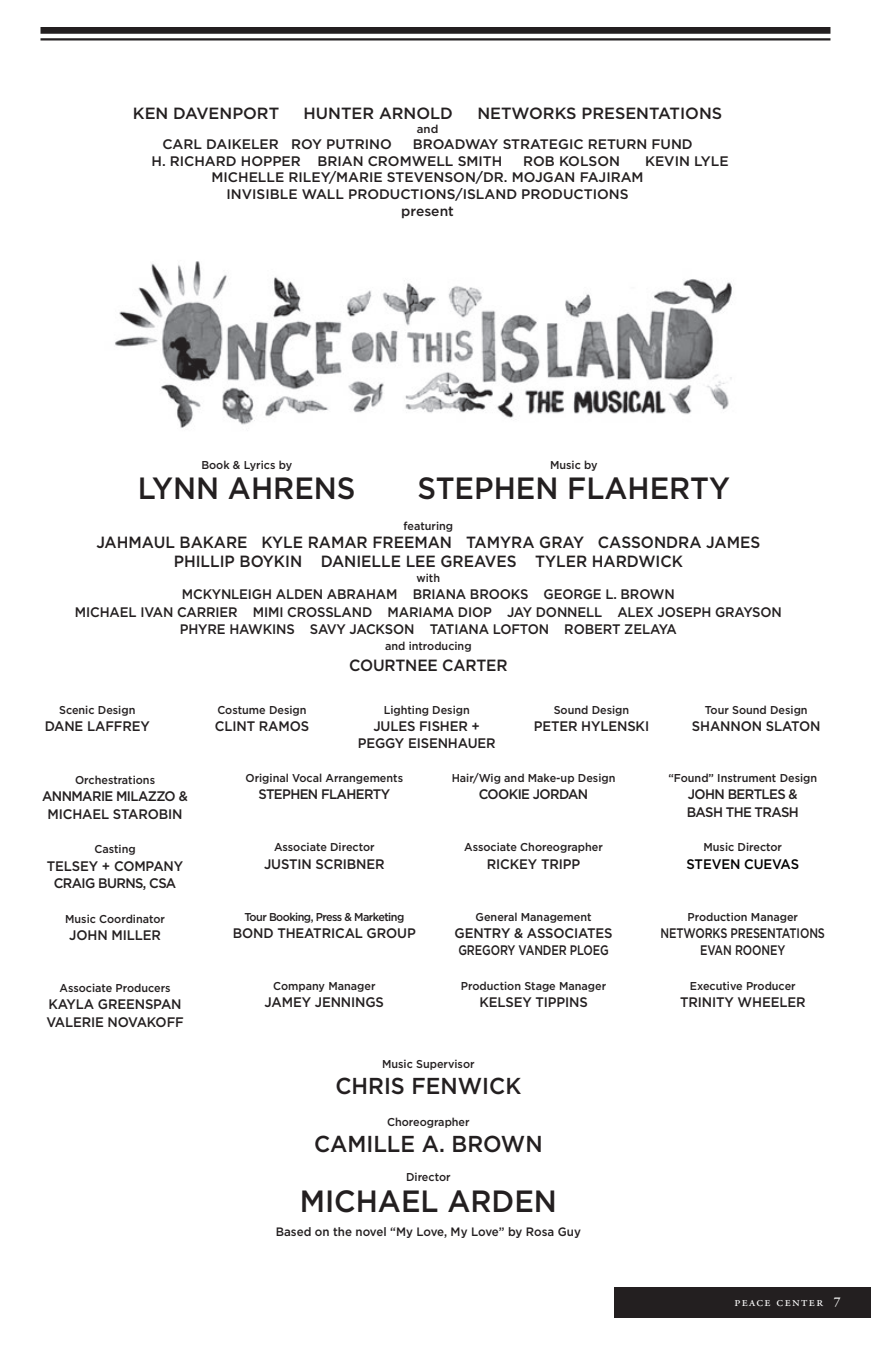
<style>
.page{position:relative;width:871px;height:1357px;background:#fff}
.page>*{position:absolute;margin:0;border:0;box-sizing:border-box;transform-origin:0 0}
.t1{font:500 30.82px "Gotham";color:#231f20;scale:.95 1}
.t2{font:500 22.95px "Gotham";color:#231f20;scale:.95 1}
.t3{font:500 16.2px/18.7px "Gotham";color:#231f20;text-align:center;scale:.95 1}
.t4{font:500 16.2px "Gotham";color:#231f20}
.t5{font:500 13.72px/17.3px "Gotham";letter-spacing:-.01em;color:#231f20;text-align:center;scale:.95 1}
.t6{font:500 13.72px/16.7px "Gotham";letter-spacing:-.01em;color:#231f20}
.t7{font:500 13.72px/17.3px "Gotham";letter-spacing:-.045em;color:#231f20;text-align:center;scale:.95 1}
.t8{font:500 13.72px/17.3px "Gotham";letter-spacing:-.01em;color:#231f20;text-align:center;scale:.8 1}
.t9{font:500 13.72px "Gotham";letter-spacing:-.01em;color:#000;scale:.95 1}
.t10{font:13.5px "Adobe Garamond Exp";letter-spacing:.1em;color:#fff}
.t11{font:500 12.15px "Gotham";color:#231f20;scale:.95 1}
.t12{font:500 11.47px "Gotham";color:#231f20;scale:.95 1}
.t13{font:500 11.47px "Gotham";letter-spacing:-.05em;color:#231f20;scale:.95 1}
.t14{font:500 11.47px "Gotham";color:#231f20}
.s1{font-family:"Adobe Garamond";font-weight:600}
</style>
<div class="page">
<img style="left:115px;top:261px;width:617px;height:167px">
<div style="left:614px;top:1287px;width:257px;height:30px;background:#231f20"></div>
<div style="left:40px;top:27px;width:790px;height:7px;background:#231f20"></div>
<hr style="left:40px;top:38px;width:790px;height:3px;background:#231f20">
<h3 class="t4" style="left:133px;top:104px;width:148px">KEN DAVENPORT</h3>
<h3 class="t4" style="left:303px;top:104px;width:151px">HUNTER ARNOLD</h3>
<h3 class="t4" style="left:477px;top:104px;width:246px">NETWORKS PRESENTATIONS</h3>
<p class="t14" style="left:417px;top:122px;width:23px">and</p>
<p class="t6" style="left:162px;top:136px;width:231px">CARL DAIKELER ROY PUTRINO</p>
<p class="t6" style="left:151px;top:136px;width:543px;text-indent:261px">BROADWAY STRATEGIC RETURN FUND<br>H. RICHARD HOPPER BRIAN CROMWELL SMITH</p>
<p class="t6" style="left:523px;top:152px;width:98px">ROB KOLSON</p>
<p class="t6" style="left:645px;top:152px;width:85px">KEVIN LYLE</p>
<p class="t6" style="left:212px;top:169px;width:433px;text-align:center">MICHELLE RILEY/MARIE STEVENSON/DR. MOJGAN FAJIRAM<br>INVISIBLE WALL PRODUCTIONS/ISLAND PRODUCTIONS present</p>
<p class="t12" style="left:201px;top:458px;width:97px">Book &amp; Lyrics by</p>
<p class="t12" style="left:550px;top:458px;width:52px">Music by</p>
<h1 class="t1" style="left:138px;top:471px;width:231px">LYNN AHRENS</h1>
<h1 class="t1" style="left:417px;top:471px;width:330px">STEPHEN FLAHERTY</h1>
<p class="t12" style="left:403px;top:519px;width:54px">featuring</p>
<h3 class="t3" style="left:96px;top:533px;width:700px">JAHMAUL BAKARE KYLE RAMAR FREEMAN TAMYRA GRAY CASSONDRA JAMES<br>PHILLIP BOYKIN DANIELLE LEE GREAVES TYLER HARDWICK</h3>
<p class="t12" style="left:416px;top:571px;width:26px">with</p>
<p class="t5" style="left:75px;top:585px;width:745px">MCKYNLEIGH ALDEN ABRAHAM BRIANA BROOKS GEORGE L. BROWN<br>MICHAEL IVAN CARRIER MIMI CROSSLAND MARIAMA DIOP JAY DONNELL ALEX JOSEPH GRAYSON<br>PHYRE HAWKINS SAVY JACKSON TATIANA LOFTON ROBERT ZELAYA</p>
<p class="t12" style="left:385px;top:640px;width:93px">and introducing</p>
<h3 class="t3" style="left:349px;top:656px;width:168px">COURTNEE CARTER</h3>
<p class="t12" style="left:59px;top:703px;width:82px">Scenic Design</p>
<p class="t5" style="left:45px;top:717px;width:112px">DANE LAFFREY</p>
<p class="t12" style="left:75px;top:773px;width:86px">Orchestrations</p>
<p class="t7" style="left:42px;top:787px;width:155px">ANNMARIE MILAZZO &amp;<br>MICHAEL STAROBIN</p>
<p class="t12" style="left:94px;top:843px;width:45px">Casting</p>
<p class="t7" style="left:47px;top:857px;width:145px">TELSEY + COMPANY<br>CRAIG BURNS, CSA</p>
<p class="t12" style="left:65px;top:912px;width:107px">Music Coordinator</p>
<p class="t5" style="left:69px;top:926px;width:98px">JOHN MILLER</p>
<p class="t12" style="left:59px;top:981px;width:119px">Associate Producers</p>
<p class="t5" style="left:46px;top:995px;width:146px;text-align:left">KAYLA GREENSPAN<br>VALERIE NOVAKOFF</p>
<p class="t12" style="left:217px;top:703px;width:95px">Costume Design</p>
<p class="t5" style="left:215px;top:717px;width:101px">CLINT RAMOS</p>
<p class="t12" style="left:384px;top:703px;width:92px">Lighting Design</p>
<p class="t5" style="left:358px;top:717px;width:147px">JULES FISHER +<br>PEGGY EISENHAUER</p>
<p class="t12" style="left:554px;top:703px;width:81px">Sound Design</p>
<p class="t5" style="left:534px;top:717px;width:123px">PETER HYLENSKI</p>
<p class="t12" style="left:705px;top:703px;width:110px">Tour Sound Design</p>
<p class="t5" style="left:692px;top:717px;width:137px">SHANNON SLATON</p>
<p class="t12" style="left:245px;top:771px;width:167px">Original Vocal Arrangements</p>
<p class="t7" style="left:258px;top:785px;width:140px">STEPHEN FLAHERTY</p>
<p class="t12" style="left:274px;top:841px;width:107px">Associate Director</p>
<p class="t5" style="left:264px;top:855px;width:128px">JUSTIN SCRIBNER</p>
<p class="t12" style="left:452px;top:771px;width:174px">Hair/Wig and Make-up Design</p>
<p class="t7" style="left:479px;top:785px;width:117px">COOKIE JORDAN</p>
<p class="t12" style="left:464px;top:841px;width:148px">Associate Choreographer</p>
<p class="t5" style="left:487px;top:855px;width:100px">RICKEY TRIPP</p>
<p class="t12" style="left:668px;top:771px;width:158px">“Found” Instrument Design</p>
<p class="t7" style="left:686px;top:785px;width:120px;text-align:left">JOHN BERTLES &amp;<br>BASH THE TRASH</p>
<p class="t12" style="left:703px;top:841px;width:84px">Music Director</p>
<p class="t9" style="left:686px;top:856px;width:120px">STEVEN CUEVAS</p>
<p class="t13" style="left:244px;top:910px;width:170px">Tour Booking, Press &amp; Marketing</p>
<p class="t5" style="left:233px;top:924px;width:194px">BOND THEATRICAL GROUP</p>
<p class="t12" style="left:273px;top:979px;width:109px">Company Manager</p>
<p class="t5" style="left:265px;top:993px;width:127px">JAMEY JENNINGS</p>
<p class="t12" style="left:475px;top:910px;width:123px">General Management</p>
<p class="t5" style="left:454px;top:924px;width:168px;text-align:left">GENTRY &amp; ASSOCIATES<br>GREGORY VANDER PLOEG</p>
<p class="t12" style="left:461px;top:979px;width:154px">Production Stage Manager</p>
<p class="t5" style="left:479px;top:993px;width:116px">KELSEY TIPPINS</p>
<p class="t12" style="left:687px;top:910px;width:118px">Production Manager</p>
<p class="t8" style="left:660px;top:924px;width:207px">NETWORKS PRESENTATIONS<br>EVAN ROONEY</p>
<p class="t12" style="left:690px;top:979px;width:113px">Executive Producer</p>
<p class="t5" style="left:680px;top:993px;width:133px">TRINITY WHEELER</p>
<p class="t12" style="left:382px;top:1057px;width:99px">Music Supervisor</p>
<h2 class="t2" style="left:335px;top:1073px;width:197px">CHRIS FENWICK</h2>
<p class="t12" style="left:387px;top:1115px;width:88px">Choreographer</p>
<h2 class="t2" style="left:314px;top:1131px;width:242px">CAMILLE A. BROWN</h2>
<p class="t12" style="left:406px;top:1171px;width:48px">Director</p>
<h1 class="t1" style="left:300px;top:1183px;width:272px">MICHAEL ARDEN</h1>
<p class="t11" style="left:276px;top:1224px;width:323px">Based on the novel “My Love, My Love” by Rosa Guy</p>
<p class="t10" style="left:734px;top:1297px;width:108px">peace center <span class="s1">7</span></p>
</div>
